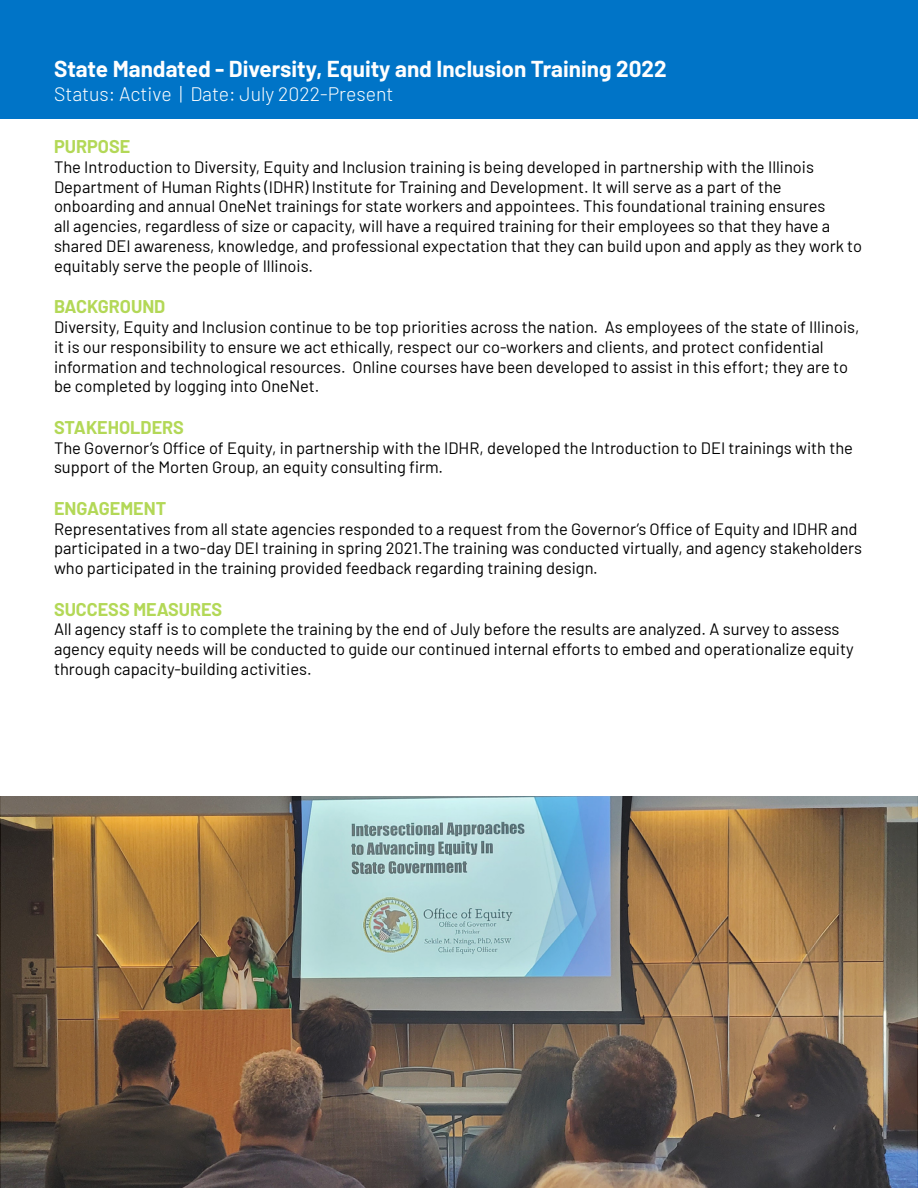
<style>
.page{position:relative;width:918px;height:1188px;background:#fff}
.page>*{position:absolute;margin:0;border:0;box-sizing:border-box;transform-origin:0 0}
.t1{font:700 22.5px "Barlow";color:#fefefe}
.t2{font:300 19.5px "Barlow";color:#fefefe}
.t3{font:700 18px "Barlow";color:#b3d857}
.t4{font:16.5px/19.8px "Barlow";color:#000}
</style>
<div class="page">
<div style="left:0;top:0;width:918px;height:119px;background:#0074c7"></div>
<img style="left:1px;top:796px;width:916px;height:392px">
<h1 class="t1" style="left:54px;top:52px;width:614px">State Mandated - Diversity, Equity and Inclusion Training 2022</h1>
<p class="t2" style="left:54px;top:80px;width:341px">Status: Active | Date: July 2022-Present</p>
<p class="t3" style="left:54px;top:133px;width:78px">PURPOSE</p>
<p class="t4" style="left:54px;top:156px;width:810px">The Introduction to Diversity, Equity and Inclusion training is being developed in partnership with the Illinois Department of Human Rights (IDHR) Institute for Training and Development. It will serve as a part of the onboarding and annual OneNet trainings for state workers and appointees. This foundational training ensures<br>all agencies, regardless of size or capacity, will have a required training for their employees so that they have a shared DEI awareness, knowledge, and professional expectation that they can build upon and apply as they work to equitably serve the people of Illinois.</p>
<p class="t3" style="left:54px;top:293px;width:113px">BACKGROUND</p>
<p class="t4" style="left:54px;top:316px;width:807px">Diversity, Equity and Inclusion continue to be top priorities across the nation. As employees of the state of Illinois, it is our responsibility to ensure we act ethically, respect our co-workers and clients, and protect confidential information and technological resources. Online courses have been developed to assist in this effort; they are to be completed by logging into OneNet.</p>
<p class="t3" style="left:54px;top:414px;width:131px">STAKEHOLDERS</p>
<p class="t4" style="left:54px;top:436px;width:801px">The Governor’s Office of Equity, in partnership with the IDHR, developed the Introduction to DEI trainings with the support of the Morten Group, an equity consulting firm.</p>
<p class="t3" style="left:54px;top:495px;width:114px">ENGAGEMENT</p>
<p class="t4" style="left:54px;top:517px;width:810px">Representatives from all state agencies responded to a request from the Governor’s Office of Equity and IDHR and participated in a two-day DEI training in spring 2021.The training was conducted virtually, and agency stakeholders who participated in the training provided feedback regarding training design.</p>
<p class="t3" style="left:54px;top:596px;width:170px">SUCCESS MEASURES</p>
<p class="t4" style="left:54px;top:618px;width:801px">All agency staff is to complete the training by the end of July before the results are analyzed. A survey to assess agency equity needs will be conducted to guide our continued internal efforts to embed and operationalize equity through capacity-building activities.</p>
</div>
